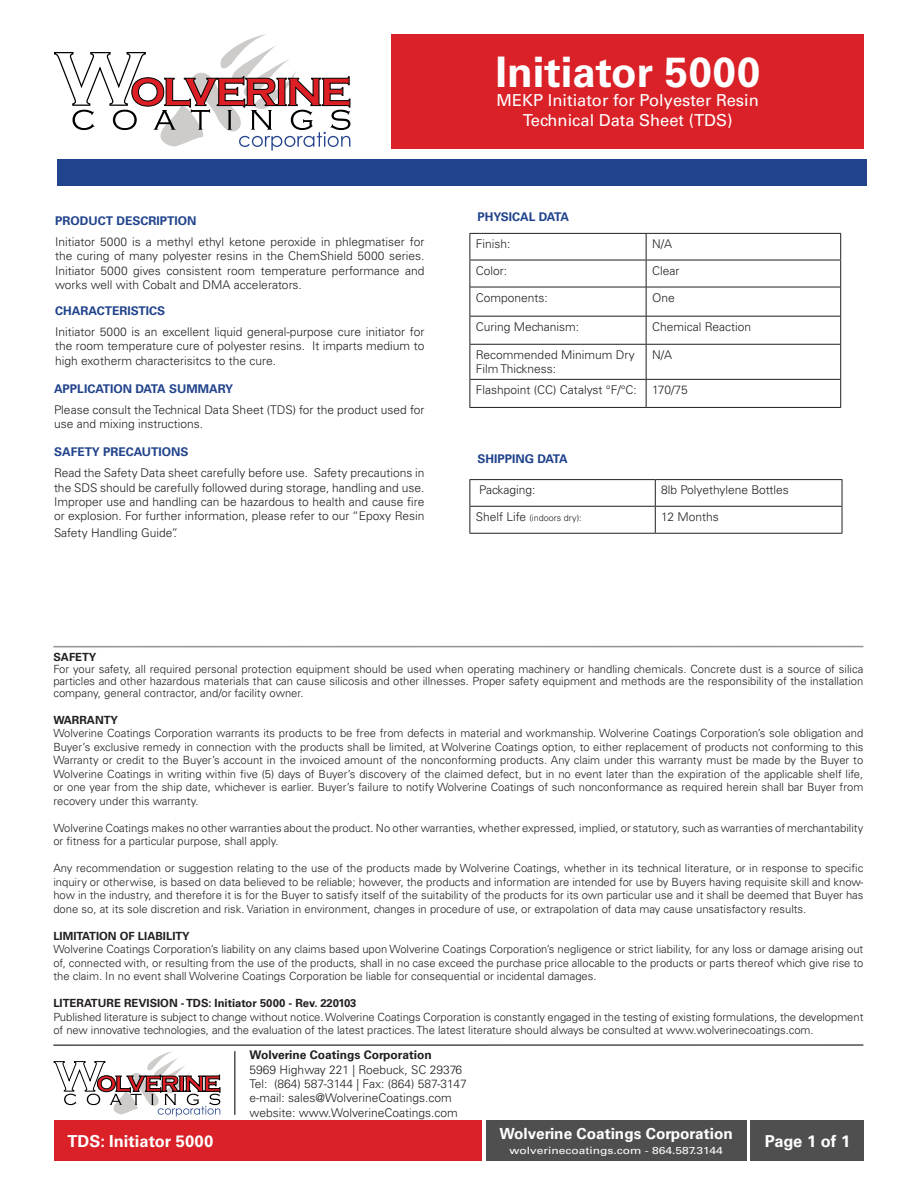
<style>
.page{position:relative;width:918px;height:1188px;background:#fff}
.page>*{position:absolute;margin:0;border:0;box-sizing:border-box;transform-origin:0 0}
.t1{font:700 42px "Univers LT Std";color:#fff}
.t2{font:16.5px/19.8px "Univers LT Std";color:#fff;text-align:center}
.t3{font:700 16.5px "Univers LT Std";color:#fff}
.t4{font:700 15.3px "Univers LT Std";color:#fff}
.t5{font:300 12px/14.4px "Univers LT Std";color:#231f20}
.t6{font:700 12px "Univers LT Std";color:#21438c}
.t7{font:700 12px "Univers LT Std";color:#231f20}
.t8{font:300 11.25px/13.5px "Univers LT Std";color:#231f20;text-align:justify}
.t9{font:700 11.25px "Univers LT Std";color:#231f20}
.t10{font:10.05px "Univers LT Std";color:#fff;scale:1.19 1}
.t11{font:300 9px "Univers LT Std";color:#231f20}
.s1{font-size:12px}
</style>
<div class="page">
<div style="left:392px;top:34px;width:472px;height:114px;background:#da2128"></div>
<div style="left:54px;top:1120px;width:428px;height:41px;background:#da2128"></div>
<div style="left:751px;top:1120px;width:113px;height:41px;background:#504f4f"></div>
<div style="left:486px;top:1120px;width:261px;height:41px;background:#504f4f"></div>
<div style="left:57px;top:159px;width:810px;height:27px;background:#21438c"></div>
<hr style="left:53px;top:646px;width:810px;height:1px;background:#949494">
<hr style="left:53px;top:1044px;width:810px;height:2px;background:#504f4f">
<svg style="left:54px;top:34px;width:296px;height:117px"></svg>
<hr style="left:234px;top:1051px;width:2px;height:64px;background:#504f4f">
<svg style="left:53px;top:1051px;width:167px;height:66px"></svg>
<hr style="left:470px;top:233px;width:176px;height:1px;background:#231f20">
<hr style="left:646px;top:233px;width:195px;height:1px;background:#231f20">
<hr style="left:470px;top:260px;width:176px;height:1px;background:#231f20">
<hr style="left:646px;top:260px;width:195px;height:1px;background:#231f20">
<svg style="left:470px;top:234px;width:1px;height:110px"></svg>
<svg style="left:646px;top:234px;width:1px;height:110px"></svg>
<svg style="left:840px;top:234px;width:1px;height:110px"></svg>
<hr style="left:470px;top:344px;width:176px;height:1px;background:#231f20">
<hr style="left:470px;top:345px;width:1px;height:34px;background:#231f20">
<hr style="left:646px;top:344px;width:195px;height:1px;background:#231f20">
<hr style="left:646px;top:345px;width:1px;height:34px;background:#231f20">
<hr style="left:840px;top:345px;width:1px;height:34px;background:#231f20">
<svg style="left:470px;top:380px;width:1px;height:27px"></svg>
<svg style="left:646px;top:380px;width:1px;height:27px"></svg>
<svg style="left:840px;top:379px;width:1px;height:28px"></svg>
<hr style="left:470px;top:407px;width:176px;height:1px;background:#231f20">
<hr style="left:646px;top:407px;width:195px;height:1px;background:#231f20">
<hr style="left:470px;top:287px;width:176px;height:1px;background:#231f20">
<hr style="left:646px;top:287px;width:194px;height:1px;background:#231f20">
<hr style="left:470px;top:316px;width:176px;height:1px;background:#231f20">
<hr style="left:646px;top:316px;width:194px;height:1px;background:#231f20">
<hr style="left:470px;top:379px;width:176px;height:1px;background:#231f20">
<hr style="left:646px;top:379px;width:194px;height:1px;background:#231f20">
<hr style="left:470px;top:479px;width:185px;height:1px;background:#231f20">
<hr style="left:655px;top:479px;width:187px;height:1px;background:#231f20">
<hr style="left:470px;top:506px;width:185px;height:1px;background:#231f20">
<svg style="left:470px;top:480px;width:1px;height:53px"></svg>
<hr style="left:655px;top:506px;width:187px;height:1px;background:#231f20">
<svg style="left:655px;top:480px;width:1px;height:53px"></svg>
<svg style="left:842px;top:480px;width:1px;height:53px"></svg>
<hr style="left:470px;top:533px;width:185px;height:1px;background:#231f20">
<hr style="left:655px;top:533px;width:187px;height:1px;background:#231f20">
<p class="t6" style="left:55px;top:213px;width:17px">Product</p>
<p class="t6" style="left:116px;top:213px;width:17px">Description</p>
<p class="t5" style="left:55px;top:234px;width:371px;text-align:justify">Initiator 5000 is a methyl ethyl ketone peroxide in phlegmatiser for the curing of many polyester resins in the ChemShield 5000 series.<br>Initiator 5000 gives consistent room temperature performance and works well with Cobalt and DMA accelerators.</p>
<p class="t6" style="left:55px;top:303px;width:112px">CHARACTERISTICS</p>
<p class="t5" style="left:55px;top:324px;width:371px;text-align:justify">Initiator 5000 is an excellent liquid general-purpose cure initiator for the room temperature cure of polyester resins. It imparts medium to high exotherm characterisitcs to the cure.</p>
<p class="t6" style="left:54px;top:381px;width:181px">APPLICATION DATA SUMMARY</p>
<p class="t5" style="left:54px;top:402px;width:372px">Please consult the Technical Data Sheet (TDS) for the product used for use and mixing instructions.</p>
<p class="t6" style="left:54px;top:445px;width:136px">SAFETY PRECAUTIONS</p>
<p class="t5" style="left:54px;top:466px;width:372px;text-align:justify">Read the Safety Data sheet carefully before use. Safety precautions in the SDS should be carefully followed during storage, handling and use.<br>Improper use and handling can be hazardous to health and cause fire or explosion. For further information, please refer to our “Epoxy Resin</p>
<p class="t5" style="left:54px;top:525px;width:126px">Safety Handling Guide”.</p>
<h1 class="t1" style="left:495px;top:47px;width:266px">Initiator 5000</h1>
<h2 class="t2" style="left:497px;top:91px;width:264px">MEKP Initiator for Polyester Resin<br>Technical Data Sheet (TDS)</h2>
<p class="t6" style="left:477px;top:210px;width:93px">PHYSICAL DATA</p>
<p class="t5" style="left:476px;top:237px;width:36px">Finish:</p>
<p class="t5" style="left:652px;top:237px;width:22px">N/A</p>
<p class="t5" style="left:476px;top:263px;width:33px">Color:</p>
<p class="t5" style="left:652px;top:263px;width:29px">Clear</p>
<p class="t5" style="left:476px;top:290px;width:74px">Components:</p>
<p class="t5" style="left:652px;top:290px;width:24px">One</p>
<p class="t5" style="left:476px;top:319px;width:105px">Curing Mechanism:</p>
<p class="t5" style="left:652px;top:319px;width:101px">Chemical Reaction</p>
<p class="t5" style="left:476px;top:348px;width:160px">Recommended Minimum Dry<br>Film Thickness:</p>
<p class="t5" style="left:652px;top:348px;width:22px">N/A</p>
<p class="t5" style="left:476px;top:383px;width:162px">Flashpoint (CC) Catalyst °F/°C:</p>
<p class="t5" style="left:652px;top:383px;width:37px">170/75</p>
<p class="t6" style="left:477px;top:452px;width:16px">Shippin</p>
<p class="t6" style="left:525px;top:452px;width:45px">g DATA</p>
<p class="t5" style="left:479px;top:483px;width:58px">Packaging:</p>
<p class="t5" style="left:661px;top:483px;width:129px">8lb Polyethylene Bottles</p>
<p class="t11" style="left:476px;top:512px;width:107px"><span class="s1">Shelf Life</span> (indoors dry):</p>
<p class="t5" style="left:661px;top:509px;width:59px">12 Months</p>
<p class="t9" style="left:53px;top:650px;width:44px">SAFETY</p>
<p class="t8" style="left:53px;top:663px;width:812px;line-height:12px">For your safety, all required personal protection equipment should be used when operating machinery or handling chemicals. Concrete dust is a source of silica particles and other hazardous materials that can cause silicosis and other illnesses. Proper safety equipment and methods are the responsibility of the installation company, general contractor, and/or facility owner.</p>
<p class="t9" style="left:53px;top:713px;width:66px">WARRANTY</p>
<p class="t8" style="left:53px;top:727px;width:812px">Wolverine Coatings Corporation warrants its products to be free from defects in material and workmanship. Wolverine Coatings Corporation’s sole obligation and Buyer’s exclusive remedy in connection with the products shall be limited, at Wolverine Coatings option, to either replacement of products not conforming to this Warranty or credit to the Buyer’s account in the invoiced amount of the nonconforming products. Any claim under this warranty must be made by the Buyer to Wolverine Coatings in writing within five (5) days of Buyer’s discovery of the claimed defect, but in no event later than the expiration of the applicable shelf life, or one year from the ship date, whichever is earlier. Buyer’s failure to notify Wolverine Coatings of such nonconformance as required herein shall bar Buyer from recovery under this warranty.</p>
<p class="t8" style="left:53px;top:821px;width:812px">Wolverine Coatings makes no other warranties about the product. No other warranties, whether expressed, implied, or statutory, such as warranties of merchantability or fitness for a particular purpose, shall apply.</p>
<p class="t8" style="left:53px;top:862px;width:812px">Any recommendation or suggestion relating to the use of the products made by Wolverine Coatings, whether in its technical literature, or in response to specific inquiry or otherwise, is based on data believed to be reliable; however, the products and information are intended for use by Buyers having requisite skill and know&shy;how in the industry, and therefore it is for the Buyer to satisfy itself of the suitability of the products for its own particular use and it shall be deemed that Buyer has done so, at its sole discretion and risk. Variation in environment, changes in procedure of use, or extrapolation of data may cause unsatisfactory results.</p>
<p class="t9" style="left:53px;top:929px;width:138px">LIMITATION OF LIABILITY</p>
<p class="t8" style="left:53px;top:943px;width:812px">Wolverine Coatings Corporation’s liability on any claims based upon Wolverine Coatings Corporation’s negligence or strict liability, for any loss or damage arising out of, connected with, or resulting from the use of the products, shall in no case exceed the purchase price allocable to the products or parts thereof which give rise to the claim. In no event shall Wolverine Coatings Corporation be liable for consequential or incidental damages.</p>
<p class="t9" style="left:53px;top:997px;width:14px">Literature</p>
<p class="t9" style="left:124px;top:997px;width:30px">Revision</p>
<p class="t9" style="left:181px;top:997px;width:177px">- TDS: Initiator 5000 - Rev. 220103</p>
<p class="t8" style="left:53px;top:1010px;width:812px">Published literature is subject to change without notice. Wolverine Coatings Corporation is constantly engaged in the testing of existing formulations, the development of new innovative technologies, and the evaluation of the latest practices. The latest literature should always be consulted at www.wolverinecoatings.com.</p>
<p class="t7" style="left:250px;top:1048px;width:184px">Wolverine Coatings Corporation</p>
<p class="t5" style="left:250px;top:1062px;width:219px">5969 Highway 221 | Roebuck, SC 29376<br>Tel: (864) 587-3144 | Fax: (864) 587-3147 e-mail: sales@WolverineCoatings.com website: www.WolverineCoatings.com</p>
<h3 class="t4" style="left:499px;top:1124px;width:235px">Wolverine Coatings Corporation</h3>
<p class="t10" style="left:509px;top:1144px;width:181px">wolverinecoatings.com - 864.587.3144</p>
<h2 class="t3" style="left:68px;top:1131px;width:147px">TDS: Initiator 5000</h2>
<h2 class="t3" style="left:765px;top:1131px;width:87px">Page 1 of 1</h2>
</div>
